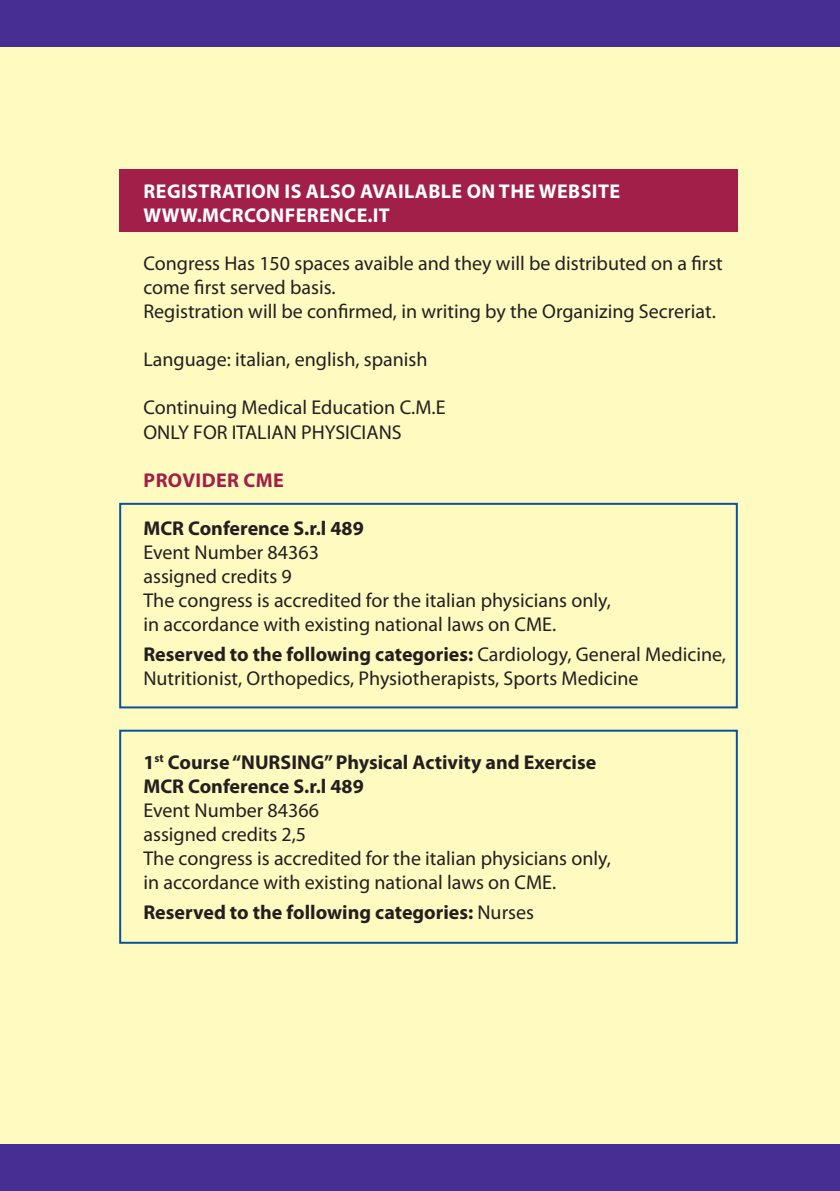
<style>
.page{position:relative;width:840px;height:1191px;background:#fff}
.page>*{position:absolute;margin:0;border:0;box-sizing:border-box;transform-origin:0 0}
.t1{font:20px/24px "Myriad Pro";color:#231f20}
.t2{font:700 20px "Myriad Pro";color:#231f20}
.t3{font:700 20px "Myriad Pro";letter-spacing:.02em;color:#fff}
.t4{font:700 20px "Myriad Pro";letter-spacing:.02em;color:#a21f4a}
.s1{font-weight:700}
.s2{font-weight:400}
</style>
<div class="page">
<div style="left:0;top:0;width:839px;height:1191px;background:#fffac0"></div>
<div style="left:0;top:0;width:839px;height:46px;background:#462e92"></div>
<div style="left:119px;top:170px;width:618px;height:62px;background:#a21f4a"></div>
<div style="left:0;top:1144px;width:839px;height:47px;background:#462e92"></div>
<div style="left:119px;top:503px;width:618px;height:205px;border:2px solid #08539f"></div>
<div style="left:119px;top:729px;width:618px;height:214px;border:2px solid #08539f"></div>
<p class="t3" style="left:143px;top:179px;width:477px">REGISTRATION IS ALSO AVAILABLE ON THE WEBSITE</p>
<p class="t3" style="left:143px;top:203px;width:247px">WWW.MCRCONFERENCE.IT</p>
<p class="t1" style="left:143px;top:251px;width:580px">Congress Has 150 spaces avaible and they will be distributed on a first come first served basis.</p>
<p class="t1" style="left:143px;top:299px;width:573px">Registration will be confirmed, in writing by the Organizing Secreriat.</p>
<p class="t1" style="left:143px;top:347px;width:285px">Language: italian, english, spanish</p>
<p class="t1" style="left:143px;top:395px;width:303px">Continuing Medical Education C.M.E</p>
<p class="t1" style="left:143px;top:419px;width:259px">ONLY FOR ITALIAN PHYSICIANS</p>
<p class="t4" style="left:143px;top:467px;width:142px">PROVIDER CME</p>
<p class="t2" style="left:143px;top:515px;width:222px">MCR Conference S.r.l 489</p>
<p class="t1" style="left:143px;top:539px;width:177px">Event Number 84363</p>
<p class="t1" style="left:143px;top:563px;width:150px">assigned credits 9</p>
<p class="t1" style="left:143px;top:587px;width:469px">The congress is accredited for the italian physicians only,</p>
<p class="t1" style="left:143px;top:611px;width:414px">in accordance with existing national laws on CME.</p>
<p class="t1" style="left:143px;top:641px;width:583px"><span class="s1">Reserved to the following categories:</span> Cardiology, General Medicine,<br>Nutritionist, Orthopedics, Physiotherapists, Sports Medicine</p>
<p class="t2" style="left:143px;top:749px;width:454px">1<sup>st</sup> Course “NURSING” Physical Activity and Exercise</p>
<p class="t2" style="left:143px;top:773px;width:222px">MCR Conference S.r.l 489</p>
<p class="t1" style="left:143px;top:797px;width:177px">Event Number 84366</p>
<p class="t1" style="left:143px;top:821px;width:164px">assigned credits 2,5</p>
<p class="t1" style="left:143px;top:845px;width:469px">The congress is accredited for the italian physicians only,</p>
<p class="t1" style="left:143px;top:869px;width:414px">in accordance with existing national laws on CME.</p>
<p class="t2" style="left:143px;top:899px;width:392px">Reserved to the following categories: <span class="s2">Nurses</span></p>
</div>
